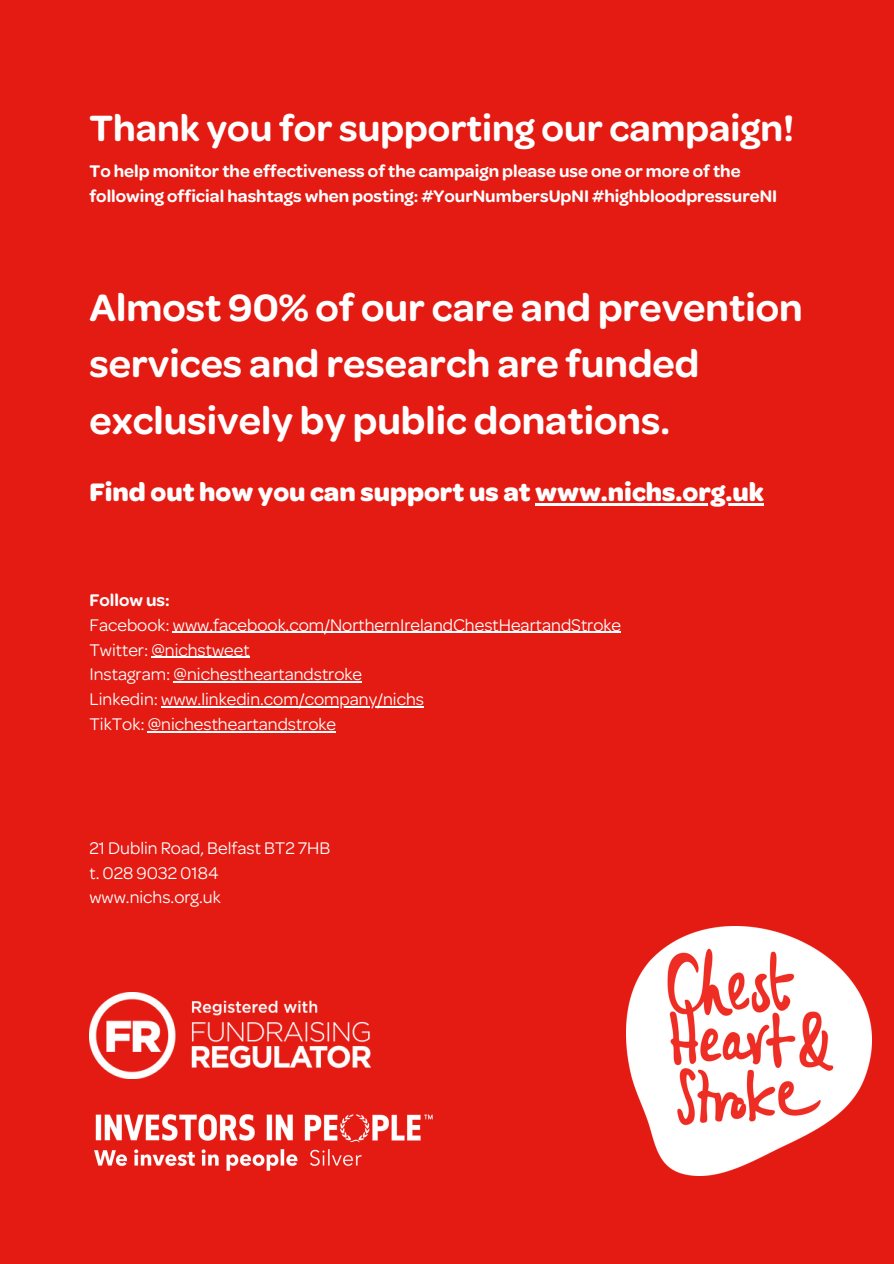
<style>
.page{position:relative;width:894px;height:1264px;background:#fff}
.page>*{position:absolute;margin:0;border:0;box-sizing:border-box;transform-origin:0 0}
.t1{font:600 40.5px/56.2px "Omnes";color:#fff}
.t2{font:600 39px "Omnes";color:#fff}
.t3{font:700 27px "Omnes";color:#fff}
.t4{font:18px "Omnes";color:#fff}
.t5{font:600 18px/24.8px "Omnes";color:#fff}
</style>
<div class="page">
<div style="left:0;top:0;width:893px;height:1263px;background:#e41b13"></div>
<img style="left:626px;top:926px;width:245px;height:249px">
<img style="left:89px;top:992px;width:281px;height:86px">
<img style="left:94px;top:1114px;width:339px;height:57px">
<hr style="left:535px;top:503px;width:228px;height:2px;background:#fff">
<hr style="left:173px;top:632px;width:448px;height:1px;background:#fff">
<hr style="left:151px;top:656px;width:98px;height:1px;background:#fff">
<hr style="left:173px;top:681px;width:189px;height:1px;background:#fff">
<hr style="left:161px;top:706px;width:263px;height:1px;background:#fff">
<hr style="left:148px;top:731px;width:188px;height:1px;background:#fff">
<p class="t2" style="left:89px;top:113px;width:705px">Thank you for supporting our campaign!</p>
<p class="t5" style="left:89px;top:161px;width:689px">To help monitor the effectiveness of the campaign please use one or more of the following official hashtags when posting: #YourNumbersUpNI #highbloodpressureNI</p>
<p class="t1" style="left:89px;top:285px;width:714px">Almost 90% of our care and prevention services and research are funded exclusively by public donations.</p>
<p class="t3" style="left:89px;top:482px;width:676px">Find out how you can support us at www.nichs.org.uk</p>
<p class="t5" style="left:89px;top:590px;width:82px">Follow us:</p>
<p class="t4" style="left:89px;top:618px;width:533px">Facebook: www.facebook.com/NorthernIrelandChestHeartandStroke</p>
<p class="t4" style="left:89px;top:643px;width:162px">Twitter: @nichstweet</p>
<p class="t4" style="left:89px;top:667px;width:274px">Instagram: @nichestheartandstroke</p>
<p class="t4" style="left:89px;top:692px;width:336px">Linkedin: www.linkedin.com/company/nichs</p>
<p class="t4" style="left:89px;top:717px;width:248px">TikTok: @nichestheartandstroke</p>
<p class="t4" style="left:89px;top:841px;width:242px">21 Dublin Road, Belfast BT2 7HB</p>
<p class="t4" style="left:89px;top:866px;width:131px">t. 028 9032 0184</p>
<p class="t4" style="left:89px;top:890px;width:133px">www.nichs.org.uk</p>
</div>
